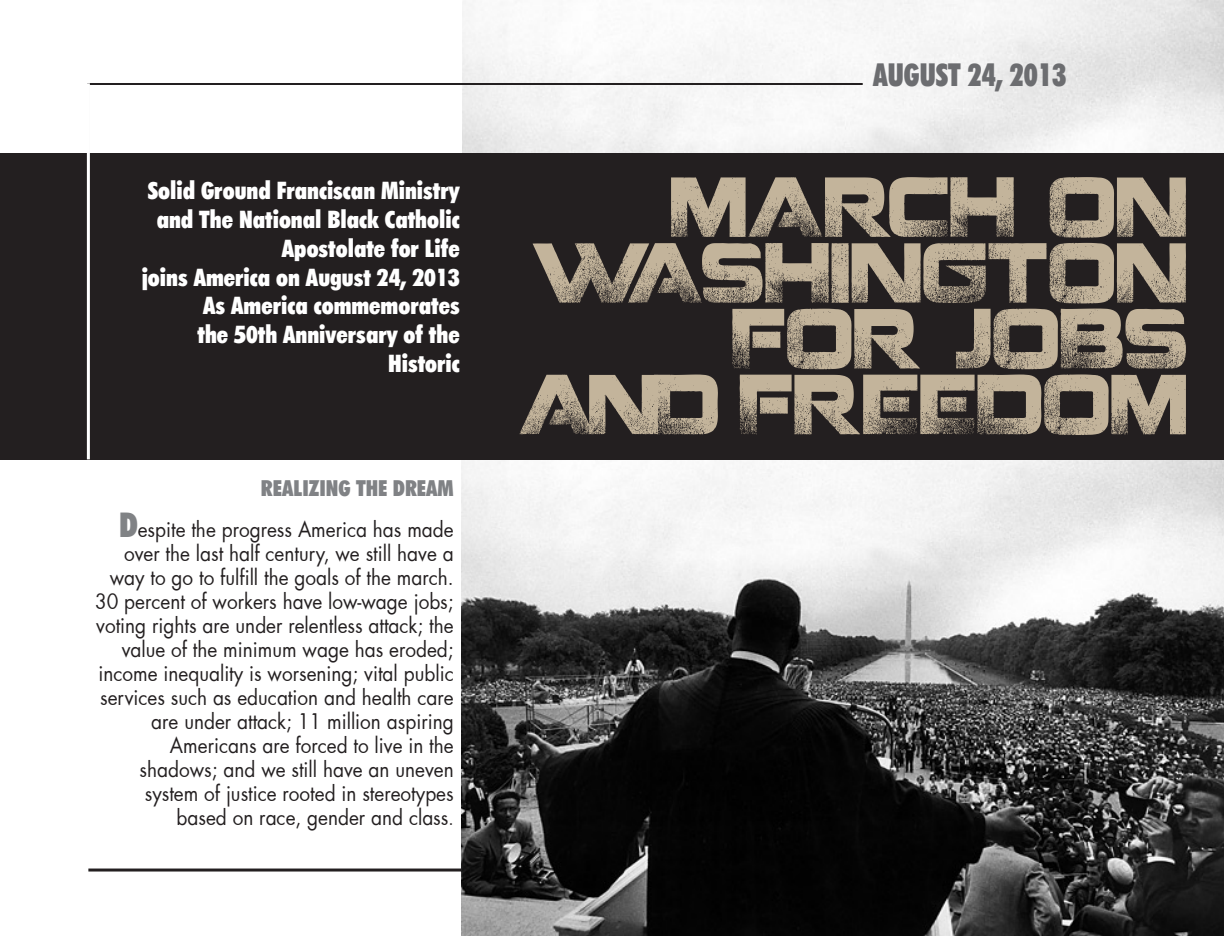
<style>
.page{position:relative;width:1224px;height:936px;background:#fff}
.page>*{position:absolute;margin:0;border:0;box-sizing:border-box;transform-origin:0 0}
.t1{font:83.7px/65.8px "Coalition";color:#c3b49b;text-align:right;scale:.83 1}
.t2{font:900 condensed 31.5px "Futura BT";color:#6c6d70;scale:.9 1}
.t3{font:900 condensed 24px/28.8px "Futura BT";color:#fff;text-align:right}
.t4{font:900 condensed 22px "Futura BT";color:#808285}
.t5{font:21px/24px "Futura";color:#231f20;text-align:right;scale:.9 1}
.s1{font-family:"Futura BT";font-weight:900;font-stretch:condensed;font-size:34px;color:#808285}
.s2{font-size:18.9px}
</style>
<div class="page">
<img style="left:461px;top:460px;width:763px;height:476px">
<div style="left:0;top:153px;width:1224px;height:307px;background:#231f20"></div>
<svg style="left:86px;top:82px;width:779px;height:73px"></svg>
<hr style="left:87px;top:83px;width:3px;height:376px;background:#fff">
<hr style="left:88px;top:869px;width:373px;height:3px;background:#231f20">
<p class="t3" style="left:142px;top:176px;width:320px">Solid Ground Franciscan Ministry and The National Black Catholic<br>Apostolate for Life<br>joins America on August 24, 2013<br>As America commemorates<br>the 50th Anniversary of the<br>Historic</p>
<p class="t4" style="left:261px;top:475px;width:194px">REALIZING THE DREAM</p>
<p class="t5" style="left:95px;top:517px;width:400px"><span class="s1">D</span>espite the progress America has made over the last half century, we still have a way to go to fulfill the goals of the march.<br>30 percent of workers have low-wage jobs; voting rights are under relentless attack; the value of the minimum wage has eroded; income inequality is worsening; vital public services such as education and health care are under attack; 11 million aspiring Americans are forced to live in the shadows; and we still have an uneven system of justice rooted in stereotypes based on race, gender and class<span class="s2">.</span></p>
<h2 class="t2" style="left:873px;top:56px;width:216px">AUGUST 24, 2013</h2>
<h1 class="t1" style="left:519px;top:170px;width:808px">MARCH ON<br>WASHINGTON<br>FOR JOBS<br>AND FREEDOM</h1>
</div>
